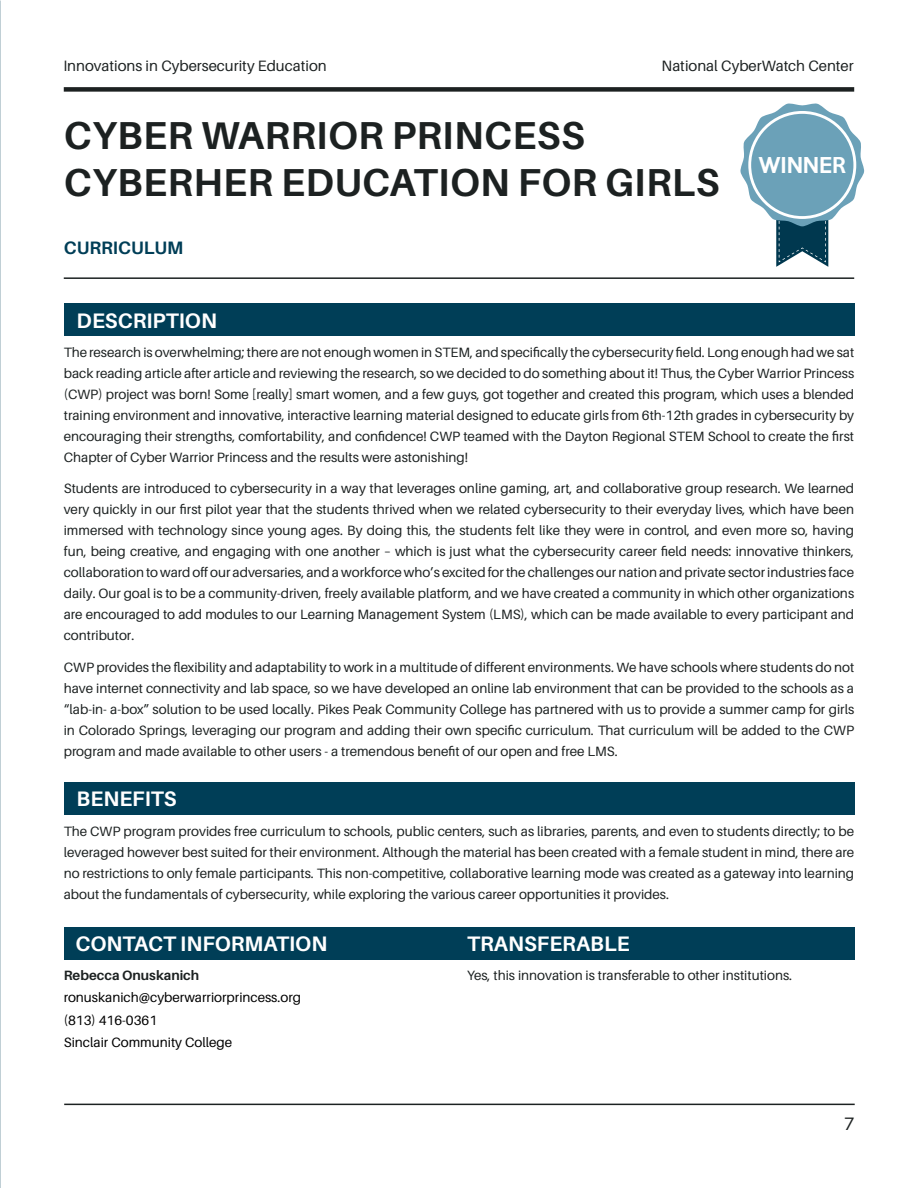
<style>
.page{position:relative;width:918px;height:1188px;background:#fff}
.page>*{position:absolute;margin:0;border:0;box-sizing:border-box;transform-origin:0 0}
.t1{font:700 39px/46.8px "Aileron";letter-spacing:.01em;color:#1c2121}
.t2{font:700 21px "Aileron";color:#fff}
.t3{font:500 19.95px "Keep Calm";color:#fff}
.t4{font:700 18px "Aileron";color:#003e57}
.t5{font:18px "Aileron";color:#1c2121}
.t6{font:15px "Aileron";color:#1c2121}
.t7{font:13.5px/21px "Aileron";color:#1c2121;text-align:justify}
.t8{font:13.5px/22.5px "Aileron";color:#000}
.t9{font:700 13.5px "Aileron";color:#1c2121}
</style>
<div class="page">
<svg style="left:740px;top:103px;width:125px;height:164px"></svg>
<hr style="left:64px;top:1104px;width:791px;height:1px;background:#1c2121">
<div style="left:64px;top:782px;width:790px;height:33px;background:#003e57"></div>
<div style="left:64px;top:303px;width:790px;height:33px;background:#003e57"></div>
<div style="left:64px;top:928px;width:790px;height:32px;background:#003e57"></div>
<hr style="left:64px;top:277px;width:790px;height:2px;background:#1c2121">
<div style="left:64px;top:87px;width:790px;height:5px;background:#1c2121"></div>
<p class="t6" style="left:63px;top:57px;width:265px">Innovations in Cybersecurity Education</p>
<p class="t6" style="left:662px;top:57px;width:194px">National CyberWatch Center</p>
<h1 class="t1" style="left:64px;top:113px;width:657px">CYBER WARRIOR PRINCESS<br>CYBERHER EDUCATION FOR GIRLS</h1>
<h3 class="t4" style="left:64px;top:238px;width:121px">CURRICULUM</h3>
<h2 class="t2" style="left:77px;top:309px;width:142px">DESCRIPTION</h2>
<h3 class="t3" style="left:758px;top:148px;width:89px">WINNER</h3>
<p class="t7" style="left:64px;top:342px;width:792px">The research is overwhelming; there are not enough women in STEM, and specifically the cybersecurity field. Long enough had we sat back reading article after article and reviewing the research, so we decided to do something about it! Thus, the Cyber Warrior Princess (CWP) project was born! Some [really] smart women, and a few guys, got together and created this program, which uses a blended training environment and innovative, interactive learning material designed to educate girls from 6th-12th grades in cybersecurity by encouraging their strengths, comfortability, and confidence! CWP teamed with the Dayton Regional STEM School to create the first Chapter of Cyber Warrior Princess and the results were astonishing!</p>
<p class="t7" style="left:64px;top:478px;width:792px">Students are introduced to cybersecurity in a way that leverages online gaming, art, and collaborative group research. We learned very quickly in our first pilot year that the students thrived when we related cybersecurity to their everyday lives, which have been immersed with technology since young ages. By doing this, the students felt like they were in control, and even more so, having fun, being creative, and engaging with one another – which is just what the cybersecurity career field needs: innovative thinkers, collaboration to ward off our adversaries, and a workforce who’s excited for the challenges our nation and private sector industries face daily. Our goal is to be a community-driven, freely available platform, and we have created a community in which other organizations are encouraged to add modules to our Learning Management System (LMS), which can be made available to every participant and contributor.</p>
<p class="t7" style="left:64px;top:657px;width:792px">CWP provides the flexibility and adaptability to work in a multitude of different environments. We have schools where students do not have internet connectivity and lab space, so we have developed an online lab environment that can be provided to the schools as a “lab-in- a-box” solution to be used locally. Pikes Peak Community College has partnered with us to provide a summer camp for girls in Colorado Springs, leveraging our program and adding their own specific curriculum. That curriculum will be added to the CWP program and made available to other users - a tremendous benefit of our open and free LMS.</p>
<h2 class="t2" style="left:77px;top:787px;width:102px">BENEFITS</h2>
<p class="t7" style="left:64px;top:821px;width:792px">The CWP program provides free curriculum to schools, public centers, such as libraries, parents, and even to students directly; to be leveraged however best suited for their environment. Although the material has been created with a female student in mind, there are no restrictions to only female participants. This non-competitive, collaborative learning mode was created as a gateway into learning about the fundamentals of cybersecurity, while exploring the various career opportunities it provides.</p>
<h2 class="t2" style="left:75px;top:932px;width:253px">CONTACT INFORMATION</h2>
<p class="t9" style="left:64px;top:967px;width:137px">Rebecca Onuskanich</p>
<p class="t8" style="left:64px;top:986px;width:239px">ronuskanich@cyberwarriorprincess.org (813) 416-0361<br>Sinclair Community College</p>
<h2 class="t2" style="left:467px;top:932px;width:164px">TRANSFERABLE</h2>
<p class="t7" style="left:467px;top:965px;width:327px">Yes, this innovation is transferable to other institutions.</p>
<h3 class="t5" style="left:844px;top:1114px;width:12px">7</h3>
</div>
